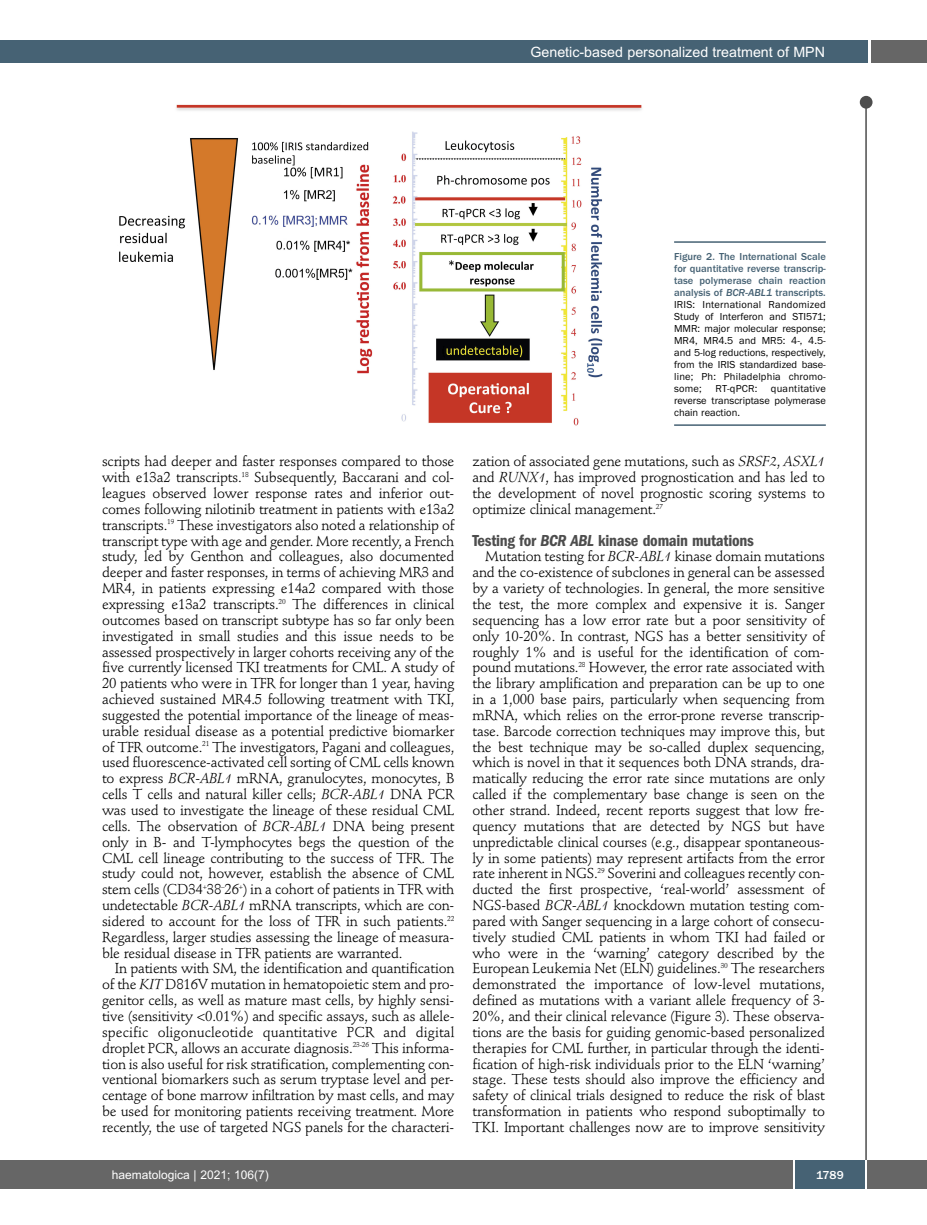
<style>
.page{position:relative;width:927px;height:1225px;background:#fff}
.page>*{position:absolute;margin:0;border:0;box-sizing:border-box;transform-origin:0 0}
.t1{font:600 condensed 16.5px "Franklin Gothic";letter-spacing:-.015em;color:#4d4d4d}
.t2{font:14.25px/15.9px "Stempel Schneidler";letter-spacing:-.015em;color:#000;text-align:justify}
.t3{font:14.25px "Arial";color:#fff}
.t4{font:12px "Arial";color:#fff}
.t5{font:500 12px "Franklin Gothic";color:#fff}
.t6{font:10.5px/12px "Franklin Gothic";color:#000;text-align:justify}
.s1{font-style:italic}
.s2{font-weight:500;color:#466274}
.s3{font-weight:500;font-style:italic;color:#466274}
</style>
<div class="page">
<div style="left:0;top:40px;width:19px;height:22px;background:#466274"></div>
<div style="left:0;top:1160px;width:18px;height:28px;background:#666"></div>
<div style="left:860px;top:96px;width:12px;height:13px;background:#4d4d4d;border-radius:50%"></div>
<hr style="left:865px;top:98px;width:2px;height:1062px;background:#4d4d4d">
<div style="left:871px;top:40px;width:56px;height:22px;background:#666"></div>
<div style="left:18px;top:40px;width:849px;height:22px;background:#466274"></div>
<div style="left:17px;top:1160px;width:910px;height:28px;background:#666"></div>
<div style="left:795px;top:1160px;width:70px;height:28px;background:#466274"></div>
<hr style="left:793px;top:1160px;width:2px;height:28px;background:#fff">
<hr style="left:865px;top:1160px;width:2px;height:28px;background:#fff">
<img style="left:119px;top:104px;width:523px;height:322px">
<hr style="left:674px;top:241px;width:152px;height:2px;background:#466274">
<hr style="left:674px;top:424px;width:152px;height:2px;background:#466274">
<p class="t3" style="left:530px;top:44px;width:296px">Genetic-based personalized treatment of MPN</p>
<p class="t2" style="left:102px;top:455px;width:354px">scripts had deeper and faster responses compared to those with e13a2 transcripts.<sup>18</sup> Subsequently, Baccarani and col&shy;leagues observed lower response rates and inferior out&shy;comes following nilotinib treatment in patients with e13a2 transcripts.<sup>19</sup> These investigators also noted a relationship of transcript type with age and gender. More recently, a French study, led by Genthon and colleagues, also documented deeper and faster responses, in terms of achieving MR3 and MR4, in patients expressing e14a2 compared with those expressing e13a2 transcripts.<sup>20</sup> The differences in clinical outcomes based on transcript subtype has so far only been investigated in small studies and this issue needs to be assessed prospectively in larger cohorts receiving any of the five currently licensed TKI treatments for CML. A study of 20 patients who were in TFR for longer than 1 year, having achieved sustained MR4.5 following treatment with TKI, suggested the potential importance of the lineage of meas&shy;urable residual disease as a potential predictive biomarker of TFR outcome.<sup>21</sup> The investigators, Pagani and colleagues, used fluorescence-activated cell sorting of CML cells known to express <span class="s1">BCR-ABL1</span> mRNA, granulocytes, monocytes, B cells T cells and natural killer cells; <span class="s1">BCR-ABL1</span> DNA PCR was used to investigate the lineage of these residual CML cells. The observation of <span class="s1">BCR-ABL1</span> DNA being present only in B- and T-lymphocytes begs the question of the CML cell lineage contributing to the success of TFR. The study could not, however, establish the absence of CML stem cells (CD34<sup>+</sup>38<sup>–</sup>26<sup>+</sup>) in a cohort of patients in TFR with undetectable <span class="s1">BCR-ABL1</span> mRNA transcripts, which are con&shy;sidered to account for the loss of TFR in such patients.<sup>22<br></sup>Regardless, larger studies assessing the lineage of measura&shy;ble residual disease in TFR patients are warranted.</p>
<p class="t2" style="left:102px;top:962px;width:354px;text-indent:13px">In patients with SM, the identification and quantification of the <span class="s1">KIT</span> D816V mutation in hematopoietic stem and pro&shy;genitor cells, as well as mature mast cells, by highly sensi&shy;tive (sensitivity &lt;0.01%) and specific assays, such as allele&shy;specific oligonucleotide quantitative PCR and digital droplet PCR, allows an accurate diagnosis.<sup>23-26</sup> This informa&shy;tion is also useful for risk stratification, complementing con&shy;ventional biomarkers such as serum tryptase level and per&shy;centage of bone marrow infiltration by mast cells, and may be used for monitoring patients receiving treatment. More recently, the use of targeted NGS panels for the characteri-</p>
<p class="t6" style="left:674px;top:250px;width:153px"><span class="s2">Figure 2. The International Scale for quantitative reverse transcrip&shy;tase polymerase chain reaction analysis of</span> <span class="s3">BCR-ABL1</span> <span class="s2">transcripts.<br></span>IRIS: International Randomized Study of Interferon and STI571; MMR: major molecular response; MR4, MR4.5 and MR5: 4-, 4.5- and 5-log reductions, respectively, from the IRIS standardized base&shy;line; Ph: Philadelphia chromo&shy;some;</p>
<p class="t6" style="left:715px;top:382px;width:43px">RT-qPCR:</p>
<p class="t6" style="left:674px;top:382px;width:153px;text-indent:97px">quantitative reverse transcriptase polymerase chain reaction.</p>
<p class="t2" style="left:472px;top:455px;width:354px">zation of associated gene mutations, such as <span class="s1">SRSF2</span>, <span class="s1">ASXL1 </span>and <span class="s1">RUNX1</span>, has improved prognostication and has led to the development of novel prognostic scoring systems to optimize clinical management.<sup>27</sup></p>
<p class="t1" style="left:472px;top:534px;width:283px">Testing for <span class="s1">BCR ABL</span> kinase domain mutations</p>
<p class="t2" style="left:472px;top:550px;width:354px;text-indent:13px">Mutation testing for <span class="s1">BCR-ABL1</span> kinase domain mutations and the co-existence of subclones in general can be assessed by a variety of technologies. In general, the more sensitive the test, the more complex and expensive it is. Sanger sequencing has a low error rate but a poor sensitivity of only 10-20%. In contrast, NGS has a better sensitivity of roughly 1% and is useful for the identification of com&shy;pound mutations.<sup>28</sup> However, the error rate associated with the library amplification and preparation can be up to one in a 1,000 base pairs, particularly when sequencing from mRNA, which relies on the error-prone reverse transcrip&shy;tase. Barcode correction techniques may improve this, but the best technique may be so-called duplex sequencing, which is novel in that it sequences both DNA strands, dra&shy;matically reducing the error rate since mutations are only called if the complementary base change is seen on the other strand. Indeed, recent reports suggest that low fre&shy;quency mutations that are detected by NGS but have unpredictable clinical courses (e.g., disappear spontaneous&shy;ly in some patients) may represent artifacts from the error rate inherent in NGS.<sup>29</sup> Soverini and colleagues recently con&shy;ducted the first prospective, ‘real-world’ assessment of NGS-based <span class="s1">BCR-ABL1</span> knockdown mutation testing com&shy;pared with Sanger sequencing in a large cohort of consecu&shy;tively studied CML patients in whom TKI had failed or who were in the ‘warning’ category described by the European Leukemia Net (ELN) guidelines.<sup>30</sup> The researchers demonstrated the importance of low-level mutations, defined as mutations with a variant allele frequency of 3- 20%, and their clinical relevance (Figure 3). These observa&shy;tions are the basis for guiding genomic-based personalized therapies for CML further, in particular through the identi&shy;fication of high-risk individuals prior to the ELN ‘warning’ stage. These tests should also improve the efficiency and safety of clinical trials designed to reduce the risk of blast transformation in patients who respond suboptimally to TKI. Important challenges now are to improve sensitivity</p>
<p class="t4" style="left:112px;top:1167px;width:158px">haematologica | 2021; 106(7)</p>
<p class="t5" style="left:816px;top:1167px;width:29px">1789</p>
</div>
